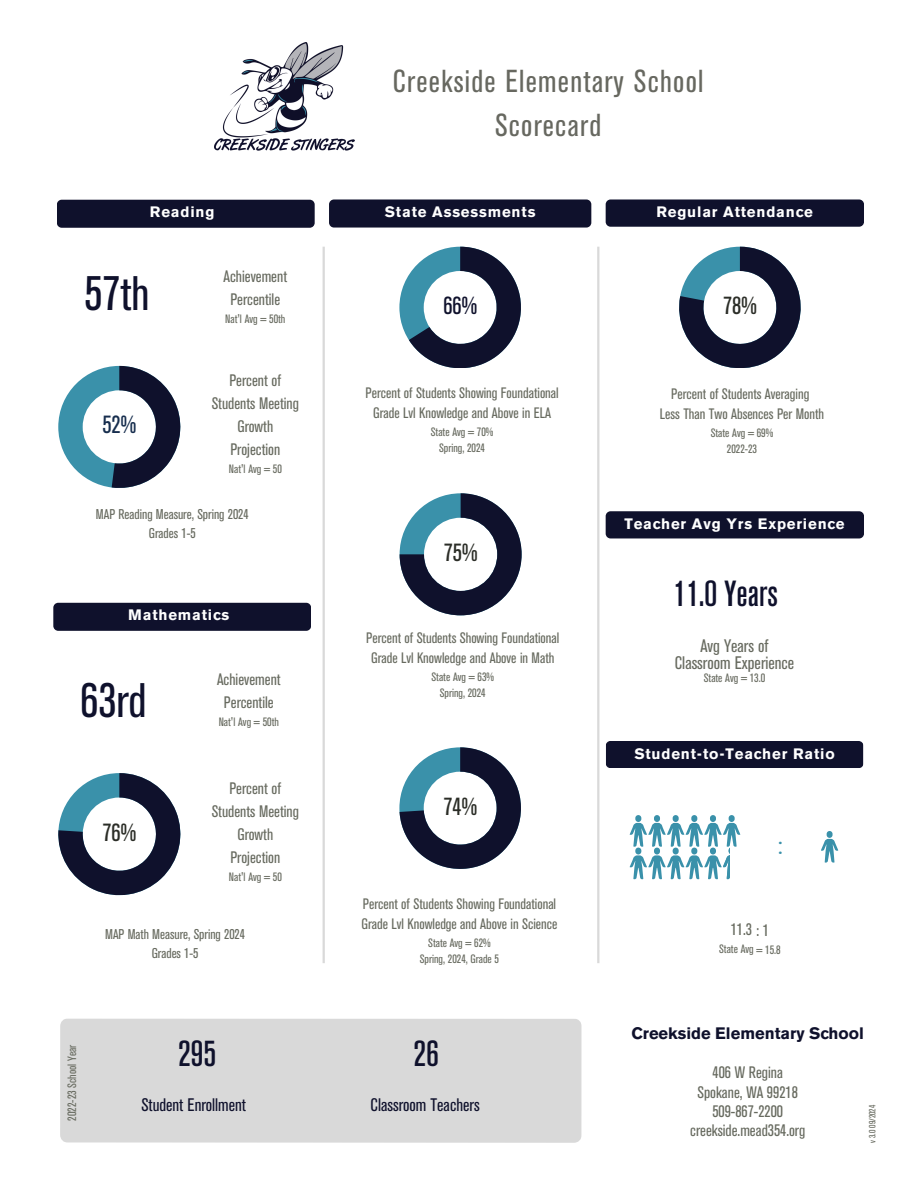
<style>
.page{position:relative;width:918px;height:1188px;background:#fff}
.page>*{position:absolute;margin:0;border:0;box-sizing:border-box;transform-origin:0 0}
.t1{font:condensed 48px "Akzidenz Grotesk BE";color:#0f112c}
.t2{font:500 condensed 36px "Akzidenz Grotesk BE";color:#0f112c}
.t3{font:condensed 31.5px/43.8px "Akzidenz Grotesk BE";letter-spacing:.04em;color:#676860;text-align:center}
.t4{font:condensed 24.6px "Akzidenz Grotesk BE";color:#2b2d27}
.t5{font:condensed 24.6px "Akzidenz Grotesk BE";color:#172e4e}
.t6{font:condensed 24.45px "Akzidenz Grotesk BE";color:#2b2d27}
.t7{font:condensed 24.45px "Akzidenz Grotesk BE";color:#0f112c}
.t8{font:22.5px "Canva Sans";color:#3a91aa}
.t9{font:condensed 18px "Akzidenz Grotesk BE";color:#0f112c}
.t10{font:condensed 18px/17px "Akzidenz Grotesk BE";color:#676a5f;text-align:center}
.t11{font:condensed 16.5px/23px "Akzidenz Grotesk BE";color:#676a5f;text-align:center}
.t12{font:700 16.5px "Akzidenz Grotesk BE";color:#0f112c}
.t13{font:condensed 15px/20px "Akzidenz Grotesk BE";color:#676a5f;text-align:center}
.t14{font:700 15px "Akzidenz Grotesk BE";letter-spacing:.055em;color:#fff}
.t15{font:condensed 14.1px "Akzidenz Grotesk BE";color:#676a5f}
.t16{font:condensed 12px "Akzidenz Grotesk BE";color:#676a5f}
.t17{font:condensed 9px "Akzidenz Grotesk BE";color:#676a5f}
</style>
<div class="page">
<div style="left:57px;top:200px;width:258px;height:28px;background:#0f112c;border-radius:5px"></div>
<hr style="left:323px;top:247px;width:2px;height:716px;background:#d9d9d9">
<div style="left:329px;top:199px;width:262px;height:29px;background:#0f112c;border-radius:5px"></div>
<div style="left:606px;top:199px;width:258px;height:28px;background:#0f112c;border-radius:5px"></div>
<svg style="left:58px;top:366px;width:122px;height:122px"></svg>
<div style="left:606px;top:511px;width:258px;height:27px;background:#0f112c;border-radius:5px"></div>
<svg style="left:399px;top:247px;width:122px;height:121px"></svg>
<svg style="left:400px;top:493px;width:122px;height:122px"></svg>
<div style="left:53px;top:603px;width:258px;height:28px;background:#0f112c;border-radius:5px"></div>
<svg style="left:58px;top:773px;width:122px;height:122px"></svg>
<svg style="left:399px;top:747px;width:122px;height:122px"></svg>
<div style="left:606px;top:741px;width:258px;height:27px;background:#0f112c;border-radius:5px"></div>
<div style="left:60px;top:1018px;width:522px;height:125px;background:#d9d9d9;border-radius:8px"></div>
<hr style="left:597px;top:247px;width:2px;height:716px;background:#d9d9d9">
<svg style="left:821px;top:831px;width:17px;height:32px"></svg>
<svg style="left:679px;top:247px;width:122px;height:121px"></svg>
<img style="left:215px;top:43px;width:139px;height:108px">
<svg style="left:630px;top:815px;width:110px;height:64px"></svg>
<div style="left:731px;top:847px;width:23px;height:33px;background:#fff"></div>
<h3 class="t14" style="left:150px;top:206px;width:66px">Reading</h3>
<p class="t1" style="left:85px;top:276px;width:66px">57th</p>
<h5 class="t11" style="left:224px;top:266px;width:65px">Achievement<br>Percentile</h5>
<h5 class="t16" style="left:225px;top:314px;width:62px">Nat'l Avg = 50th</h5>
<h3 class="t5" style="left:102px;top:416px;width:35px">52%</h3>
<h1 class="t11" style="left:212px;top:371px;width:89px">Percent of<br>Students Meeting<br>Growth<br>Projection</h1>
<h1 class="t16" style="left:229px;top:465px;width:54px">Nat'l Avg = 50</h1>
<p class="t15" style="left:96px;top:509px;width:154px">MAP Reading Measure, Spring 2024</p>
<p class="t15" style="left:149px;top:528px;width:48px">Grades 1-5</p>
<p class="t14" style="left:128px;top:609px;width:103px">Mathematics</p>
<p class="t1" style="left:81px;top:683px;width:67px">63rd</p>
<h3 class="t4" style="left:102px;top:823px;width:35px">76%</h3>
<p class="t11" style="left:217px;top:669px;width:65px">Achievement<br>Percentile</p>
<p class="t16" style="left:219px;top:717px;width:62px">Nat'l Avg = 50th</p>
<p class="t11" style="left:212px;top:778px;width:89px">Percent of<br>Students Meeting<br>Growth<br>Projection</p>
<p class="t16" style="left:229px;top:872px;width:54px">Nat'l Avg = 50</p>
<p class="t15" style="left:105px;top:929px;width:141px">MAP Math Measure, Spring 2024</p>
<p class="t15" style="left:152px;top:948px;width:48px">Grades 1-5</p>
<h5 class="t16" style="left:68px;top:1121px;width:78px;rotate:-90deg">2022-23 School Year</h5>
<h6 class="t2" style="left:178px;top:1041px;width:40px">295</h6>
<h5 class="t9" style="left:141px;top:1099px;width:106px">Student Enrollment</h5>
<h6 class="t3" style="left:393px;top:62px;width:312px">Creekside Elementary School<br>Scorecard</h6>
<h6 class="t14" style="left:385px;top:207px;width:152px">State Assessments</h6>
<h6 class="t14" style="left:656px;top:207px;width:158px">Regular Attendance</h6>
<h3 class="t7" style="left:443px;top:297px;width:35px">66%</h3>
<h6 class="t13" style="left:366px;top:384px;width:195px">Percent of Students Showing Foundational<br>Grade Lvl Knowledge and Above in ELA</h6>
<h1 class="t16" style="left:431px;top:428px;width:64px">State Avg = 70%</h1>
<h5 class="t16" style="left:439px;top:444px;width:48px">Spring, 2024</h5>
<h3 class="t4" style="left:444px;top:543px;width:35px">75%</h3>
<h5 class="t13" style="left:366px;top:629px;width:195px">Percent of Students Showing Foundational<br>Grade Lvl Knowledge and Above in Math</h5>
<p class="t16" style="left:432px;top:673px;width:64px">State Avg = 63%</p>
<p class="t16" style="left:440px;top:689px;width:48px">Spring, 2024</p>
<h3 class="t6" style="left:443px;top:797px;width:35px">74%</h3>
<p class="t13" style="left:362px;top:895px;width:197px;text-align:left">Percent of Students Showing Foundational<br>Grade Lvl Knowledge and Above in Science</p>
<p class="t16" style="left:428px;top:939px;width:64px">State Avg = 62%</p>
<p class="t16" style="left:420px;top:955px;width:81px">Spring, 2024, Grade 5</p>
<p class="t2" style="left:414px;top:1041px;width:27px">26</p>
<p class="t9" style="left:371px;top:1099px;width:111px">Classroom Teachers</p>
<h3 class="t6" style="left:723px;top:297px;width:35px">78%</h3>
<p class="t13" style="left:671px;top:385px;width:139px">Percent of Students Averaging</p>
<h5 class="t13" style="left:660px;top:405px;width:166px">Less Than Two Absences Per Month</h5>
<p class="t16" style="left:711px;top:428px;width:64px">State Avg = 69%</p>
<p class="t16" style="left:727px;top:444px;width:32px">2022-23</p>
<h5 class="t14" style="left:624px;top:518px;width:222px">Teacher Avg Yrs Experience</h5>
<h2 class="t2" style="left:674px;top:581px;width:106px">11.0 Years</h2>
<p class="t10" style="left:675px;top:639px;width:121px">Avg Years of<br>Classroom Experience</p>
<p class="t16" style="left:704px;top:674px;width:63px">State Avg = 13.0</p>
<p class="t14" style="left:634px;top:748px;width:202px">Student-to-Teacher Ratio</p>
<h5 class="t8" style="left:778px;top:830px;width:7px">:</h5>
<p class="t11" style="left:731px;top:920px;width:40px">11.3 : 1</p>
<p class="t16" style="left:719px;top:945px;width:63px">State Avg = 15.8</p>
<p class="t12" style="left:631px;top:1027px;width:234px">Creekside Elementary School</p>
<h6 class="t11" style="left:713px;top:1062px;width:72px">406 W Regina</h6>
<h2 class="t11" style="left:690px;top:1083px;width:117px;line-height:19.2px">Spokane, WA 99218<br>509-867-2200 creekside.mead354.org</h2>
<p class="t17" style="left:869px;top:1143px;width:40px;rotate:-90deg">v 3.0 09/2024</p>
</div>
